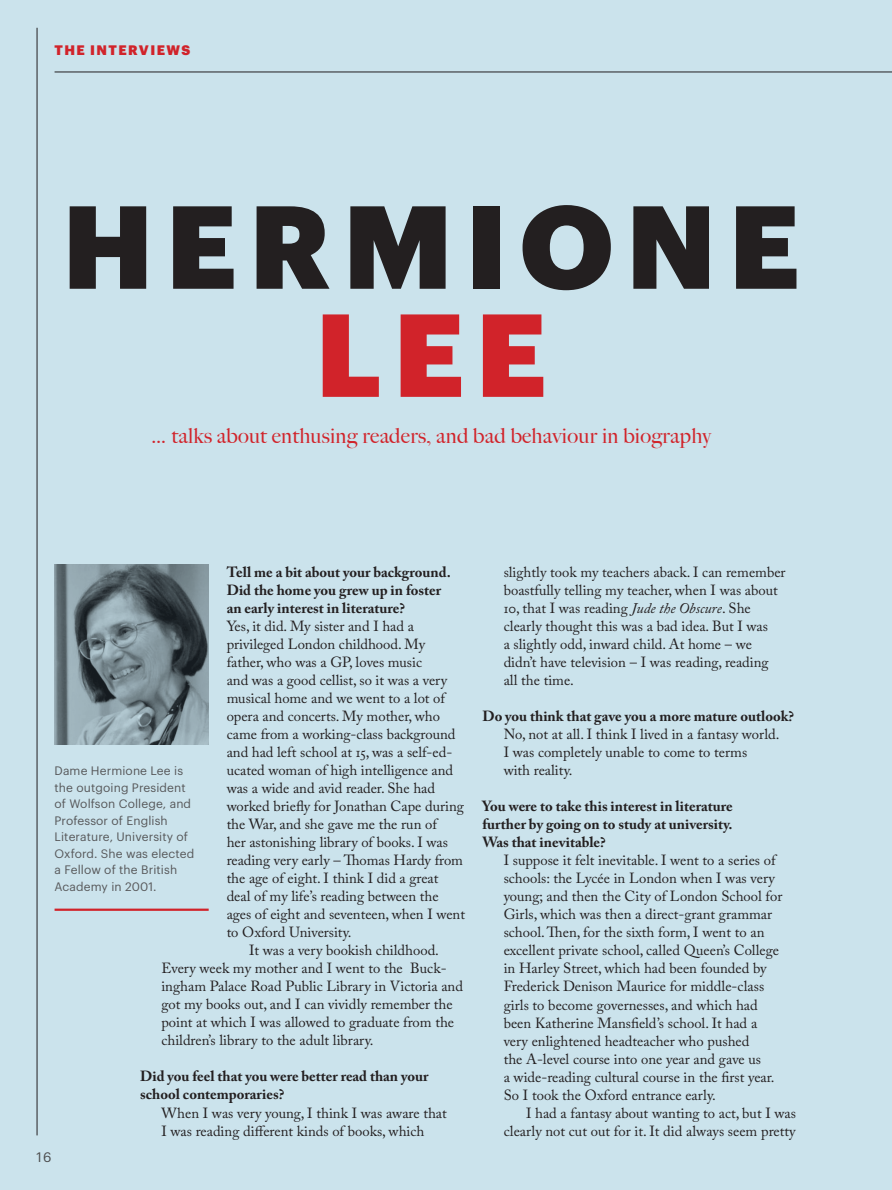
<style>
.page{position:relative;width:892px;height:1190px;background:#fff}
.page>*{position:absolute;margin:0;border:0;box-sizing:border-box;transform-origin:0 0}
.t1{font:900 115.2px/108px "Graphik";letter-spacing:.105em;color:#231f20;text-align:center}
.t2{font:500 21px "Big Caslon";letter-spacing:.01em;color:#d1232a}
.t3{font:14.7px/18px "Adobe Caslon Pro";color:#231f20}
.t4{font:700 14.7px "Adobe Caslon Pro";color:#231f20}
.t5{font:900 13.5px "Graphik";letter-spacing:.105em;color:#d1232a}
.t6{font:13.5px "Graphik";color:#4b4c4d}
.t7{font:12px/16.5px "Graphik";letter-spacing:.01em;color:#57585a}
.s1{color:#d1232a}
.s2{font-style:italic}
.s3{font-weight:700}
</style>
<div class="page">
<div style="left:0;top:0;width:891px;height:1189px;background:#cbe3ec"></div>
<hr style="left:37px;top:28px;width:1px;height:1107px;background:#231f20">
<hr style="left:55px;top:72px;width:836px;height:1px;background:#231f20">
<hr style="left:55px;top:908px;width:154px;height:2px;background:#d1232a">
<img style="left:55px;top:564px;width:154px;height:180px">
<p class="t5" style="left:55px;top:39px;width:137px">THE INTERVIEWS</p>
<p class="t1" style="left:62px;top:182px;width:739px">HERMIONE<br><span class="s1">LEE</span></p>
<p class="t2" style="left:151px;top:418px;width:562px">… talks about enthusing readers, and bad behaviour in biography</p>
<p class="t4" style="left:227px;top:563px;width:225px">Tell me a bit about your background.</p>
<p class="t4" style="left:227px;top:581px;width:216px">Did the home you grew up in foster</p>
<p class="t4" style="left:227px;top:599px;width:180px">an early interest in literature?</p>
<p class="t3" style="left:227px;top:616px;width:189px">Yes, it did. My sister and I had a</p>
<p class="t3" style="left:227px;top:634px;width:200px">privileged London childhood. My</p>
<p class="t3" style="left:227px;top:652px;width:197px">father, who was a GP, loves music</p>
<p class="t3" style="left:227px;top:670px;width:222px">and was a good cellist, so it was a very</p>
<p class="t3" style="left:227px;top:688px;width:220px">musical home and we went to a lot of</p>
<p class="t3" style="left:227px;top:706px;width:215px">opera and concerts. My mother, who</p>
<p class="t3" style="left:227px;top:724px;width:230px">came from a working-class background</p>
<p class="t3" style="left:227px;top:742px;width:227px">and had left school at 15, was a self-ed-</p>
<p class="t3" style="left:227px;top:760px;width:228px">ucated woman of high intelligence and</p>
<p class="t3" style="left:227px;top:779px;width:210px">was a wide and avid reader. She had</p>
<p class="t3" style="left:227px;top:797px;width:239px">worked briefly for Jonathan Cape during</p>
<p class="t3" style="left:227px;top:815px;width:212px">the War, and she gave me the run of</p>
<p class="t3" style="left:227px;top:833px;width:223px">her astonishing library of books. I was</p>
<p class="t3" style="left:227px;top:851px;width:238px">reading very early – Thomas Hardy from</p>
<p class="t3" style="left:227px;top:869px;width:213px">the age of eight. I think I did a great</p>
<p class="t3" style="left:227px;top:887px;width:213px">deal of my life’s reading between the</p>
<p class="t3" style="left:227px;top:905px;width:240px">ages of eight and seventeen, when I went</p>
<p class="t3" style="left:227px;top:923px;width:126px">to Oxford University.</p>
<p class="t3" style="left:249px;top:941px;width:191px">It was a very bookish childhood.</p>
<p class="t3" style="left:161px;top:959px;width:287px">Every week my mother and I went to the Buck-</p>
<p class="t3" style="left:161px;top:977px;width:303px">ingham Palace Road Public Library in Victoria and</p>
<p class="t3" style="left:161px;top:995px;width:293px">got my books out, and I can vividly remember the</p>
<p class="t3" style="left:161px;top:1013px;width:294px">point at which I was allowed to graduate from the</p>
<p class="t3" style="left:161px;top:1031px;width:214px">children’s library to the adult library.</p>
<p class="t4" style="left:140px;top:1067px;width:290px">Did you feel that you were better read than your</p>
<p class="t4" style="left:140px;top:1085px;width:146px">school contemporaries?</p>
<p class="t3" style="left:161px;top:1103px;width:287px">When I was very young, I think I was aware that</p>
<p class="t3" style="left:161px;top:1121px;width:264px">I was reading different kinds of books, which</p>
<p class="t7" style="left:55px;top:761px;width:141px">Dame Hermione Lee is the outgoing President of Wolfson College, and<br>Professor of English<br>Literature, University of<br>Oxford. She was elected a Fellow of the British<br>Academy in 2001.</p>
<p class="t6" style="left:36px;top:1146px;width:17px">16</p>
<p class="t3" style="left:503px;top:563px;width:283px">slightly took my teachers aback. I can remember boastfully telling my teacher, when I was about 10, that I was reading <span class="s2">Jude the Obscure</span>. She clearly thought this was a bad idea. But I was<br>a slightly odd, inward child. At home – we didn’t have television – I was reading, reading all the time.</p>
<p class="t3" style="left:503px;top:707px;width:292px;text-indent:-21px"><span class="s3">Do you think that gave you a more mature outlook?<br></span>No, not at all. I think I lived in a fantasy world.<br>I was completely unable to come to terms<br>with reality.</p>
<p class="t4" style="left:482px;top:797px;width:252px">You were to take this interest in literature</p>
<p class="t4" style="left:482px;top:815px;width:252px">further by going on to study at university.</p>
<p class="t4" style="left:482px;top:833px;width:125px">Was that inevitable?</p>
<p class="t3" style="left:503px;top:851px;width:273px">I suppose it felt inevitable. I went to a series of</p>
<p class="t3" style="left:503px;top:869px;width:273px">schools: the Lycée in London when I was very</p>
<p class="t3" style="left:503px;top:887px;width:280px">young; and then the City of London School for</p>
<p class="t3" style="left:503px;top:905px;width:270px">Girls, which was then a direct-grant grammar</p>
<p class="t3" style="left:503px;top:923px;width:262px">school. Then, for the sixth form, I went to an</p>
<p class="t3" style="left:503px;top:941px;width:277px">excellent private school, called Queen’s College</p>
<p class="t3" style="left:503px;top:959px;width:264px">in Harley Street, which had been founded by</p>
<p class="t3" style="left:503px;top:977px;width:262px">Frederick Denison Maurice for middle-class</p>
<p class="t3" style="left:503px;top:995px;width:255px">girls to become governesses, and which had</p>
<p class="t3" style="left:503px;top:1013px;width:255px">been Katherine Mansfield’s school. It had a</p>
<p class="t3" style="left:503px;top:1031px;width:247px">very enlightened headteacher who pushed</p>
<p class="t3" style="left:503px;top:1049px;width:259px">the A-level course into one year and gave us</p>
<p class="t3" style="left:503px;top:1067px;width:272px">a wide-reading cultural course in the first year.</p>
<p class="t3" style="left:503px;top:1085px;width:214px">So I took the Oxford entrance early.</p>
<p class="t3" style="left:526px;top:1103px;width:271px">I had a fantasy about wanting to act, but I was</p>
<p class="t3" style="left:503px;top:1121px;width:293px">clearly not cut out for it. It did always seem pretty</p>
</div>
